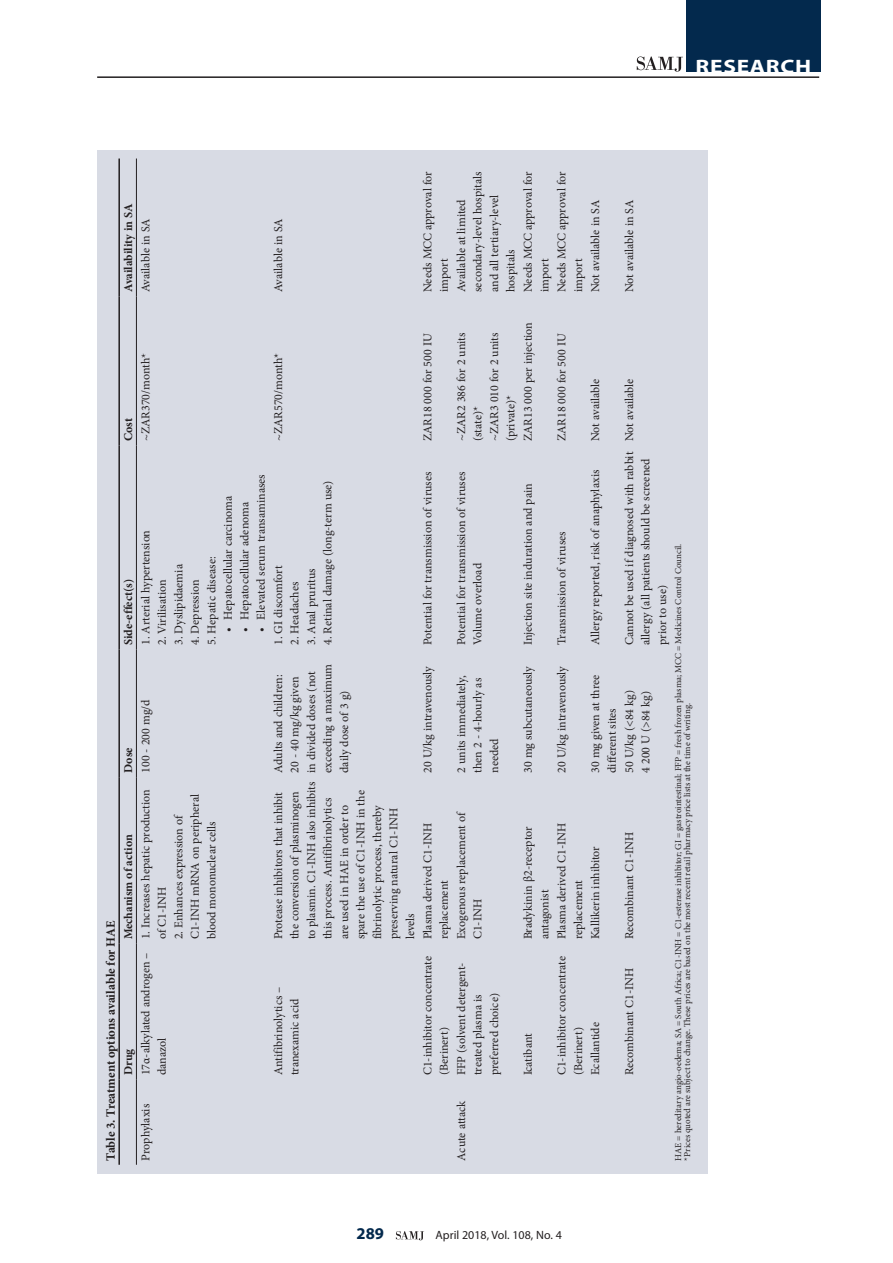
<style>
.page{position:relative;width:893px;height:1263px;background:#fff}
.page>*{position:absolute;margin:0;border:0;box-sizing:border-box;transform-origin:0 0}
.t1{font:700 19.5px "Myriad Pro";letter-spacing:.03em;color:#fff;scale:1.2 1}
.t2{font:700 16.5px "Myriad Pro";color:#03294d}
.TABLE_HEAD{font:700 12.75px "Minion Pro";letter-spacing:-.005em;color:#231f20}
.TABLE_COPY{font:12px/16.5px "Minion Pro";color:#231f20}
.TABLE_FIELD_NAME{font:700 12px "Minion Pro";color:#231f20}
.t3{font:12px "Myriad Pro";color:#231f20}
.TABLE_FOOTNOTE{font:9px "Minion Pro";color:#231f20}
</style>
<div class="page">
<svg style="left:396px;top:1231px;width:28px;height:9px"></svg>
<hr style="left:97px;top:76px;width:722px;height:2px;background:#231f20">
<div style="left:686px;top:0;width:135px;height:72px;background:#03294d"></div>
<svg style="left:637px;top:57px;width:46px;height:15px"></svg>
<div style="left:97px;top:150px;width:610px;height:1023px;background:#d8dbe4"></div>
<hr style="left:118px;top:1080px;width:2px;height:85px;background:#231f20">
<hr style="left:118px;top:944px;width:2px;height:136px;background:#231f20">
<hr style="left:118px;top:777px;width:2px;height:167px;background:#231f20">
<hr style="left:118px;top:649px;width:2px;height:128px;background:#231f20">
<hr style="left:118px;top:446px;width:2px;height:203px;background:#231f20">
<hr style="left:118px;top:296px;width:2px;height:150px;background:#231f20">
<hr style="left:118px;top:159px;width:2px;height:137px;background:#231f20">
<hr style="left:136px;top:1080px;width:1px;height:85px;background:#231f20">
<hr style="left:136px;top:944px;width:1px;height:136px;background:#231f20">
<hr style="left:136px;top:777px;width:1px;height:167px;background:#231f20">
<hr style="left:136px;top:649px;width:1px;height:128px;background:#231f20">
<hr style="left:136px;top:446px;width:1px;height:203px;background:#231f20">
<hr style="left:136px;top:296px;width:1px;height:150px;background:#231f20">
<hr style="left:136px;top:159px;width:1px;height:137px;background:#231f20">
<h1 class="t1" style="left:696px;top:54px;width:98px">RESEARCH</h1>
<p class="TABLE_FIELD_NAME" style="left:120px;top:292px;width:90px;rotate:-90deg">Availability in SA</p>
<p class="TABLE_COPY" style="left:137px;top:292px;width:75px;rotate:-90deg">Available in SA</p>
<p class="TABLE_COPY" style="left:270px;top:292px;width:75px;rotate:-90deg">Available in SA</p>
<p class="TABLE_COPY" style="left:419px;top:292px;width:122px;rotate:-90deg">Needs MCC approval for import</p>
<p class="TABLE_COPY" style="left:520px;top:292px;width:122px;rotate:-90deg">Needs MCC approval for import</p>
<p class="TABLE_COPY" style="left:554px;top:292px;width:122px;rotate:-90deg">Needs MCC approval for import</p>
<p class="TABLE_COPY" style="left:453px;top:292px;width:122px;rotate:-90deg">Available at limited secondary-level hospitals and all tertiary-level hospitals</p>
<p class="TABLE_COPY" style="left:587px;top:292px;width:94px;rotate:-90deg">Not available in SA</p>
<p class="TABLE_COPY" style="left:621px;top:292px;width:94px;rotate:-90deg">Not available in SA</p>
<p class="TABLE_FIELD_NAME" style="left:120px;top:441px;width:25px;rotate:-90deg">Cost</p>
<p class="TABLE_COPY" style="left:137px;top:441px;width:90px;rotate:-90deg">~ZAR370/month*</p>
<p class="TABLE_COPY" style="left:253px;top:632px;width:160px;rotate:-90deg">• Elevated serum transaminases</p>
<p class="TABLE_COPY" style="left:220px;top:632px;width:138px;rotate:-90deg">• Hepatocellular carcinoma</p>
<p class="TABLE_COPY" style="left:236px;top:632px;width:132px;rotate:-90deg">• Hepatocellular adenoma</p>
<p class="TABLE_COPY" style="left:137px;top:645px;width:117px;rotate:-90deg">1. Arterial hypertension</p>
<p class="TABLE_COPY" style="left:203px;top:645px;width:90px;rotate:-90deg">5. Hepatic disease:</p>
<p class="TABLE_COPY" style="left:170px;top:645px;width:82px;rotate:-90deg">3. Dyslipidaemia</p>
<p class="TABLE_COPY" style="left:154px;top:645px;width:67px;rotate:-90deg">2. Virilisation</p>
<p class="TABLE_FIELD_NAME" style="left:120px;top:645px;width:68px;rotate:-90deg">Side-effect(s)</p>
<p class="TABLE_COPY" style="left:187px;top:645px;width:67px;rotate:-90deg">4. Depression</p>
<p class="TABLE_FIELD_NAME" style="left:120px;top:773px;width:27px;rotate:-90deg">Dose</p>
<p class="TABLE_COPY" style="left:137px;top:773px;width:75px;rotate:-90deg">100 - 200 mg/d</p>
<p class="TABLE_COPY" style="left:137px;top:939px;width:152px;rotate:-90deg">1. Increases hepatic production of C1-INH</p>
<p class="TABLE_COPY" style="left:170px;top:939px;width:147px;rotate:-90deg">2. Enhances expression of<br>C1-INH mRNA on peripheral blood mononuclear cells</p>
<p class="TABLE_FIELD_NAME" style="left:120px;top:939px;width:107px;rotate:-90deg">Mechanism of action</p>
<p class="TABLE_HEAD" style="left:102px;top:1160px;width:241px;rotate:-90deg">Table 3. Treatment options available for HAE</p>
<p class="TABLE_COPY" style="left:137px;top:1075px;width:125px;rotate:-90deg">17α-alkylated androgen – danazol</p>
<p class="TABLE_FIELD_NAME" style="left:120px;top:1075px;width:28px;rotate:-90deg">Drug</p>
<p class="TABLE_COPY" style="left:137px;top:1160px;width:58px;rotate:-90deg">Prophylaxis</p>
<p class="TABLE_COPY" style="left:270px;top:441px;width:90px;rotate:-90deg">~ZAR570/month*</p>
<p class="TABLE_COPY" style="left:419px;top:441px;width:110px;rotate:-90deg">ZAR18 000 for 500 IU</p>
<p class="TABLE_COPY" style="left:520px;top:441px;width:121px;rotate:-90deg">ZAR13 000 per injection</p>
<p class="TABLE_COPY" style="left:453px;top:441px;width:110px;rotate:-90deg">~ZAR2 386 for 2 units (state)*</p>
<p class="TABLE_COPY" style="left:486px;top:441px;width:110px;rotate:-90deg">~ZAR3 010 for 2 units (private)*</p>
<p class="TABLE_COPY" style="left:554px;top:441px;width:110px;rotate:-90deg">ZAR18 000 for 500 IU</p>
<p class="TABLE_COPY" style="left:587px;top:441px;width:64px;rotate:-90deg">Not available</p>
<p class="TABLE_COPY" style="left:320px;top:645px;width:166px;rotate:-90deg">4. Retinal damage (long-term use)</p>
<p class="TABLE_COPY" style="left:270px;top:645px;width:81px;rotate:-90deg">1. GI discomfort</p>
<p class="TABLE_COPY" style="left:303px;top:645px;width:78px;rotate:-90deg">3. Anal pruritus</p>
<p class="TABLE_COPY" style="left:287px;top:645px;width:65px;rotate:-90deg">2. Headaches</p>
<p class="TABLE_COPY" style="left:270px;top:773px;width:110px;rotate:-90deg">Adults and children:<br>20 - 40 mg/kg given in divided doses (not exceeding a maximum daily dose of 3 g)</p>
<p class="TABLE_COPY" style="left:270px;top:939px;width:160px;rotate:-90deg">Protease inhibitors that inhibit the conversion of plasminogen to plasmin. C1-INH also inhibits this process. Antifibrinolytics are used in HAE in order to spare the use of C1-INH in the fibrinolytic process, thereby preserving natural C1-INH levels</p>
<p class="TABLE_COPY" style="left:270px;top:1075px;width:90px;rotate:-90deg">Antifibrinolytics – tranexamic acid</p>
<p class="TABLE_COPY" style="left:419px;top:645px;width:175px;rotate:-90deg">Potential for transmission of viruses</p>
<p class="TABLE_COPY" style="left:419px;top:773px;width:109px;rotate:-90deg">20 U/kg intravenously</p>
<p class="TABLE_COPY" style="left:453px;top:645px;width:175px;rotate:-90deg">Potential for transmission of viruses</p>
<p class="TABLE_COPY" style="left:470px;top:645px;width:84px;rotate:-90deg">Volume overload</p>
<p class="TABLE_COPY" style="left:453px;top:773px;width:99px;rotate:-90deg">2 units immediately, then 2 - 4-hourly as needed</p>
<p class="TABLE_COPY" style="left:453px;top:939px;width:130px;rotate:-90deg">Exogenous replacement of<br>C1-INH</p>
<p class="TABLE_COPY" style="left:419px;top:939px;width:118px;rotate:-90deg">Plasma derived C1-INH replacement</p>
<p class="TABLE_COPY" style="left:419px;top:1075px;width:121px;rotate:-90deg">C1-inhibitor concentrate (Berinert)</p>
<p class="TABLE_COPY" style="left:453px;top:1075px;width:115px;rotate:-90deg">FFP (solvent detergent&shy;treated plasma is preferred choice)</p>
<p class="TABLE_COPY" style="left:453px;top:1160px;width:61px;rotate:-90deg">Acute attack</p>
<p class="TABLE_COPY" style="left:520px;top:645px;width:163px;rotate:-90deg">Injection site induration and pain</p>
<p class="TABLE_COPY" style="left:520px;top:773px;width:109px;rotate:-90deg">30 mg subcutaneously</p>
<p class="TABLE_COPY" style="left:554px;top:645px;width:115px;rotate:-90deg">Transmission of viruses</p>
<p class="TABLE_COPY" style="left:554px;top:773px;width:109px;rotate:-90deg">20 U/kg intravenously</p>
<p class="TABLE_COPY" style="left:587px;top:645px;width:177px;rotate:-90deg">Allergy reported, risk of anaphylaxis</p>
<p class="TABLE_COPY" style="left:587px;top:773px;width:100px;rotate:-90deg">30 mg given at three different sites</p>
<p class="TABLE_COPY" style="left:554px;top:939px;width:118px;rotate:-90deg">Plasma derived C1-INH replacement</p>
<p class="TABLE_COPY" style="left:520px;top:939px;width:115px;rotate:-90deg">Bradykinin β2-receptor antagonist</p>
<p class="TABLE_COPY" style="left:587px;top:939px;width:95px;rotate:-90deg">Kallikerin inhibitor</p>
<p class="TABLE_COPY" style="left:520px;top:1075px;width:44px;rotate:-90deg">Icatibant</p>
<p class="TABLE_COPY" style="left:554px;top:1075px;width:121px;rotate:-90deg">C1-inhibitor concentrate (Berinert)</p>
<p class="TABLE_COPY" style="left:587px;top:1075px;width:55px;rotate:-90deg">Ecallantide</p>
<p class="TABLE_COPY" style="left:621px;top:441px;width:64px;rotate:-90deg">Not available</p>
<p class="TABLE_COPY" style="left:621px;top:645px;width:195px;rotate:-90deg">Cannot be used if diagnosed with rabbit allergy (all patients should be screened prior to use)</p>
<p class="TABLE_FOOTNOTE" style="left:672px;top:1160px;width:618px;rotate:-90deg">HAE = hereditary angio-oedema; SA = South Africa; C1-INH = C1-esterase inhibitor; GI = gastrointestinal; FFP = fresh frozen plasma; MCC = Medicines Control Council.</p>
<p class="TABLE_COPY" style="left:621px;top:773px;width:84px;rotate:-90deg">50 U/kg (&lt;84 kg)</p>
<p class="TABLE_COPY" style="left:637px;top:773px;width:83px;rotate:-90deg">4 200 U (&gt;84 kg)</p>
<p class="TABLE_FOOTNOTE" style="left:681px;top:1160px;width:459px;rotate:-90deg">*Prices quoted are subject to change. These prices are based on the most recent retail pharmacy price lists at the time of writing.</p>
<p class="TABLE_COPY" style="left:621px;top:939px;width:109px;rotate:-90deg">Recombinant C1-INH</p>
<p class="TABLE_COPY" style="left:621px;top:1075px;width:109px;rotate:-90deg">Recombinant C1-INH</p>
<h2 class="t2" style="left:357px;top:1223px;width:29px">289</h2>
<p class="t3" style="left:436px;top:1228px;width:128px">April 2018, Vol. 108, No. 4</p>
</div>
